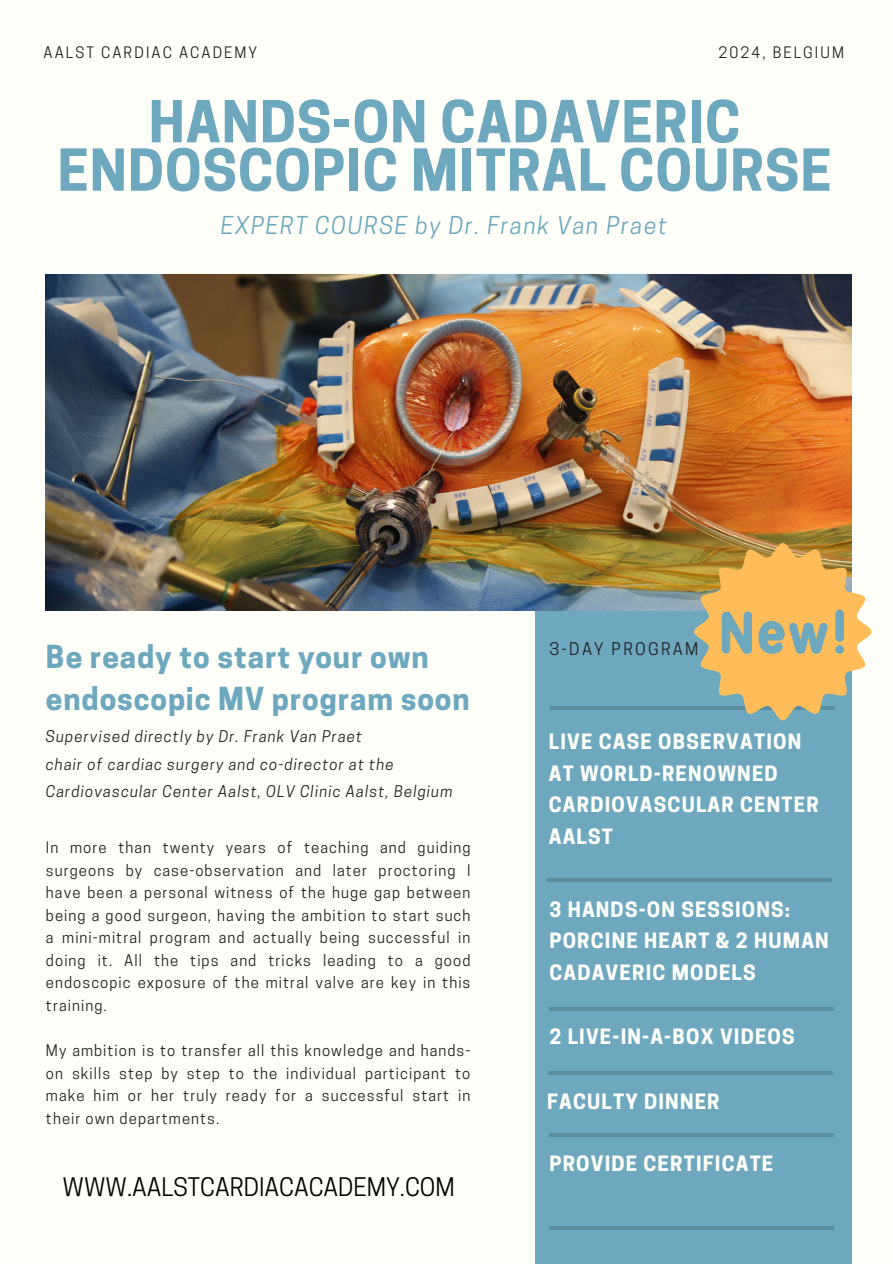
<style>
.page{position:relative;width:893px;height:1264px;background:#fff}
.page>*{position:absolute;margin:0;border:0;box-sizing:border-box;transform-origin:0 0}
.t1{font:700 54.3px/48.3px "Cooper Hewitt";letter-spacing:.02em;color:#6da8be;text-align:center}
.t2{font:700 29.85px/41.7px "Cooper Hewitt";letter-spacing:.03em;color:#6da8be}
.t3{font:24px "Cooper Hewitt";color:#000}
.t4{font:italic 23.1px "Cooper Hewitt";letter-spacing:.07em;color:#6da8be}
.t5{font:700 19.8px/31.5px "Cooper Hewitt";letter-spacing:.06em;color:#fffff9}
.t6{font:16.35px "Cooper Hewitt";letter-spacing:.14em;color:#222}
.t7{font:italic 15.15px/27px "Cooper Hewitt";letter-spacing:.07em;color:#222}
.t8{font:15px/22.5px "Cooper Hewitt";letter-spacing:.07em;color:#222;text-align:justify}
.t9{font:14.85px "Cooper Hewitt";letter-spacing:.14em;color:#222}
</style>
<div class="page">
<div style="left:0;top:0;width:892px;height:1263px;background:#fffff9"></div>
<div style="left:535px;top:589px;width:316px;height:674px;background:#6da8be"></div>
<hr style="left:547px;top:878px;width:284px;height:3px;background:#000">
<hr style="left:548px;top:1071px;width:285px;height:3px;background:#000">
<svg style="left:549px;top:1133px;width:284px;height:3px"></svg>
<hr style="left:549px;top:1226px;width:284px;height:3px;background:#000">
<hr style="left:550px;top:706px;width:284px;height:4px;background:#5c8ea1">
<img style="left:45px;top:274px;width:805px;height:336px">
<hr style="left:549px;top:1007px;width:285px;height:3px;background:#000">
<svg style="left:694px;top:543px;width:177px;height:177px"></svg>
<p class="t9" style="left:44px;top:47px;width:215px">AALST CARDIAC ACADEMY</p>
<p class="t9" style="left:718px;top:47px;width:127px">2024, BELGIUM</p>
<p class="t1" style="left:58px;top:105px;width:775px">HANDS-ON CADAVERIC<br>ENDOSCOPIC MITRAL COURSE</p>
<p class="t4" style="left:221px;top:217px;width:448px">EXPERT COURSE by Dr. Frank Van Praet</p>
<p class="t2" style="left:46px;top:640px;width:425px">Be ready to start your own endoscopic MV program soon</p>
<p class="t7" style="left:46px;top:725px;width:318px">Supervised directly by Dr. Frank Van Praet</p>
<p class="t7" style="left:46px;top:752px;width:408px">chair of cardiac surgery and co-director at the<br>Cardiovascular Center Aalst, OLV Clinic Aalst, Belgium</p>
<p class="t8" style="left:46px;top:838px;width:426px">In more than twenty years of teaching and guiding surgeons by case-observation and later proctoring I have been a personal witness of the huge gap between being a good surgeon, having the ambition to start such a mini-mitral program and actually being successful in doing it. All the tips and tricks leading to a good endoscopic exposure of the mitral valve are key in this training.</p>
<p class="t8" style="left:46px;top:1040px;width:426px">My ambition is to transfer all this knowledge and hands&shy;on skills step by step to the individual participant to make him or her truly ready for a successful start in their own departments.</p>
<p class="t3" style="left:63px;top:1177px;width:393px">WWW.AALSTCARDIACACADEMY.COM</p>
<p class="t6" style="left:549px;top:642px;width:150px">3-DAY PROGRAM</p>
<p class="t5" style="left:548px;top:728px;width:254px">LIVE CASE OBSERVATION</p>
<p class="t5" style="left:548px;top:760px;width:271px">AT WORLD-RENOWNED<br>CARDIOVASCULAR CENTER<br>AALST</p>
<p class="t5" style="left:549px;top:896px;width:281px">3 HANDS-ON SESSIONS:<br>PORCINE HEART &amp; 2 HUMAN<br>CADAVERIC MODELS</p>
<p class="t5" style="left:549px;top:1022px;width:247px">2 LIVE-IN-A-BOX VIDEOS</p>
<p class="t5" style="left:547px;top:1088px;width:174px">FACULTY DINNER</p>
<p class="t5" style="left:549px;top:1149px;width:225px">PROVIDE CERTIFICATE</p>
</div>
